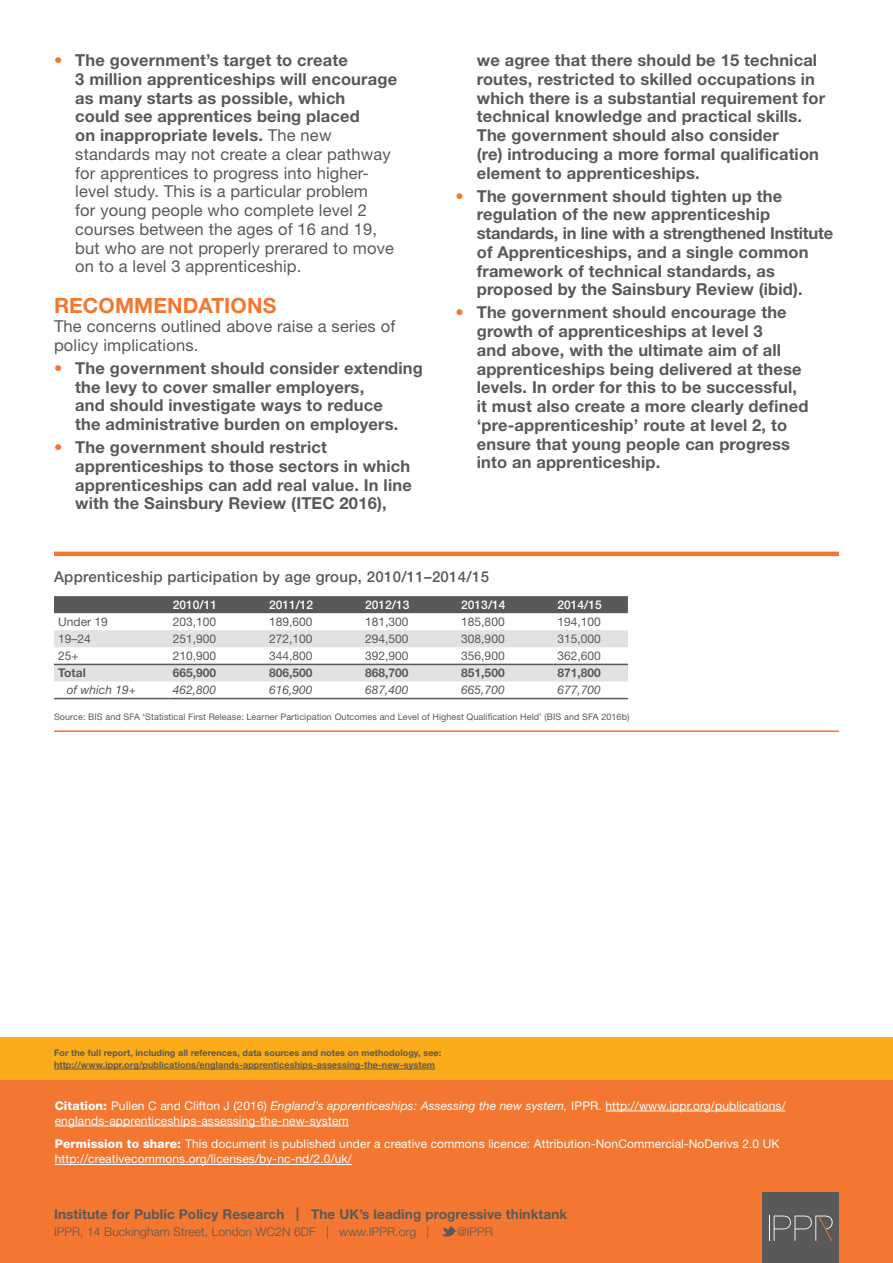
<style>
.page{position:relative;width:893px;height:1263px;background:#fff}
.page>*{position:absolute;margin:0;border:0;box-sizing:border-box;transform-origin:0 0}
.Subhead_1{font:700 21px "Helvetica Neue LT Std";letter-spacing:.005em;color:#f37730}
.t1{font:700 16.5px/18.8px "Helvetica Neue LT Std";letter-spacing:.01em;color:#5a5958}
.Body_para_into_list{font:16.5px/18.8px "Helvetica Neue LT Std";letter-spacing:.01em;color:#5a5958}
.Figure_header_rule_a{font:500 15px "Helvetica Neue LT Std";letter-spacing:.02em;color:#5a5958}
.Sum_address_bold{font:700 13.5px "Helvetica Neue LT Std";letter-spacing:.01em;color:#5a5958}
.Sum_cite_perm_white{font:12px/15px "Helvetica Neue LT Std";letter-spacing:.01em;color:#fff}
.Table_text_left_alig{font:12px "Helvetica Neue LT Std";color:#5a5958}
.Sum_address_roman{font:300 12px "Helvetica Neue LT Std";letter-spacing:.01em;color:#5a5958}
.Table_text_left_alig-2{font:italic 12px "Helvetica Neue LT Std";color:#5a5958}
.Table_text_left_alig-3{font:700 12px "Helvetica Neue LT Std";color:#5a5958}
.Table_medium_white_c{font:500 12px "Helvetica Neue LT Std";color:#fff}
.Sum_pub_link{font:700 9px/12px "Helvetica Neue LT Std";letter-spacing:.01em;color:#5a5958}
.Figure_source_note_r{font:9px "Helvetica Neue LT Std";letter-spacing:.01em;color:#5a5958}
.s1{color:#f37730}
.s2{font-weight:700}
.s3{font-weight:400;color:#f37730}
.s4{font-weight:800}
.s5{font-style:italic}
</style>
<div class="page">
<div style="left:0;top:1037px;width:893px;height:196px;background:#faab1a"></div>
<div style="left:0;top:1080px;width:893px;height:183px;background:#f37730"></div>
<svg style="left:441px;top:1226px;width:16px;height:11px"></svg>
<div style="left:762px;top:1193px;width:77px;height:70px;background:#5a5958"></div>
<svg style="left:769px;top:1215px;width:64px;height:26px"></svg>
<hr style="left:605px;top:1111px;width:181px;height:1px;background:#fff">
<hr style="left:55px;top:1126px;width:294px;height:1px;background:#fff">
<hr style="left:55px;top:1164px;width:297px;height:1px;background:#fff">
<hr style="left:54px;top:1069px;width:381px;height:1px;background:#5a5958">
<hr style="left:54px;top:552px;width:785px;height:4px;background:#f37730">
<hr style="left:54px;top:730px;width:785px;height:2px;background:#f37730">
<div style="left:54px;top:596px;width:574px;height:17px;background:#5a5958"></div>
<svg style="left:54px;top:630px;width:574px;height:51px"></svg>
<hr style="left:54px;top:664px;width:115px;height:1px;background:#5a5958">
<hr style="left:169px;top:664px;width:96px;height:1px;background:#5a5958">
<hr style="left:265px;top:664px;width:96px;height:1px;background:#5a5958">
<hr style="left:361px;top:664px;width:96px;height:1px;background:#5a5958">
<hr style="left:457px;top:664px;width:96px;height:1px;background:#5a5958">
<hr style="left:553px;top:664px;width:75px;height:1px;background:#5a5958">
<hr style="left:54px;top:698px;width:115px;height:1px;background:#5a5958">
<hr style="left:169px;top:698px;width:96px;height:1px;background:#5a5958">
<hr style="left:265px;top:698px;width:96px;height:1px;background:#5a5958">
<hr style="left:361px;top:698px;width:96px;height:1px;background:#5a5958">
<hr style="left:457px;top:698px;width:96px;height:1px;background:#5a5958">
<hr style="left:553px;top:698px;width:75px;height:1px;background:#5a5958">
<p class="Body_para_into_list" style="left:75px;top:51px;width:323px;text-indent:-21px"><span class="s1">•</span> <span class="s2">The government’s target to create<br>3 million apprenticeships will encourage as many starts as possible, which<br>could see apprentices being placed<br>on inappropriate levels.</span> The new standards may not create a clear pathway for apprentices to progress into higher&shy;level study. This is a particular problem<br>for young people who complete level 2 courses between the ages of 16 and 19, but who are not properly prerared to move on to a level 3 apprenticeship.</p>
<p class="Subhead_1" style="left:54px;top:293px;width:224px">RECOMMENDATIONS</p>
<p class="Body_para_into_list" style="left:54px;top:317px;width:343px">The concerns outlined above raise a series of policy implications.</p>
<p class="t1" style="left:75px;top:358px;width:349px;text-indent:-21px"><span class="s3">•</span> The government should consider extending the levy to cover smaller employers,<br>and should investigate ways to reduce<br>the administrative burden on employers.</p>
<p class="t1" style="left:75px;top:437px;width:338px;text-indent:-21px"><span class="s3">•</span> The government should restrict apprenticeships to those sectors in which apprenticeships can add real value. In line with the Sainsbury Review (ITEC 2016),</p>
<p class="t1" style="left:477px;top:50px;width:350px">we agree that there should be 15 technical routes, restricted to skilled occupations in which there is a substantial requirement for technical knowledge and practical skills.<br>The government should also consider<br>(re) introducing a more formal qualification element to apprenticeships.</p>
<p class="t1" style="left:477px;top:186px;width:358px;text-indent:-21px"><span class="s3">•</span> The government should tighten up the regulation of the new apprenticeship standards, in line with a strengthened Institute of Apprenticeships, and a single common framework of technical standards, as proposed by the Sainsbury Review (ibid).</p>
<p class="t1" style="left:477px;top:303px;width:333px;text-indent:-21px"><span class="s3">•</span> The government should encourage the growth of apprenticeships at level 3<br>and above, with the ultimate aim of all apprenticeships being delivered at these levels. In order for this to be successful, it must also create a more clearly defined ‘pre-apprenticeship’ route at level 2, to ensure that young people can progress into an apprenticeship.</p>
<p class="Figure_header_rule_a" style="left:54px;top:567px;width:437px">Apprenticeship participation by age group, 2010/11–2014/15</p>
<p class="Table_medium_white_c" style="left:173px;top:597px;width:46px">2010/11</p>
<p class="Table_medium_white_c" style="left:269px;top:597px;width:46px">2011/12</p>
<p class="Table_medium_white_c" style="left:365px;top:597px;width:46px">2012/13</p>
<p class="Table_medium_white_c" style="left:461px;top:597px;width:46px">2013/14</p>
<p class="Table_medium_white_c" style="left:557px;top:597px;width:46px">2014/15</p>
<p class="Table_text_left_alig" style="left:58px;top:615px;width:51px">Under 19</p>
<p class="Table_text_left_alig" style="left:173px;top:615px;width:45px">203,100</p>
<p class="Table_text_left_alig" style="left:269px;top:615px;width:45px">189,600</p>
<p class="Table_text_left_alig" style="left:365px;top:615px;width:45px">181,300</p>
<p class="Table_text_left_alig" style="left:461px;top:615px;width:45px">185,800</p>
<p class="Table_text_left_alig" style="left:557px;top:615px;width:45px">194,100</p>
<p class="Table_text_left_alig" style="left:58px;top:632px;width:34px">19–24</p>
<p class="Table_text_left_alig" style="left:173px;top:632px;width:45px">251,900</p>
<p class="Table_text_left_alig" style="left:269px;top:632px;width:45px">272,100</p>
<p class="Table_text_left_alig" style="left:365px;top:632px;width:45px">294,500</p>
<p class="Table_text_left_alig" style="left:461px;top:632px;width:45px">308,900</p>
<p class="Table_text_left_alig" style="left:557px;top:632px;width:45px">315,000</p>
<p class="Table_text_left_alig" style="left:58px;top:649px;width:22px">25+</p>
<p class="Table_text_left_alig" style="left:173px;top:649px;width:45px">210,900</p>
<p class="Table_text_left_alig" style="left:269px;top:649px;width:45px">344,800</p>
<p class="Table_text_left_alig" style="left:365px;top:649px;width:45px">392,900</p>
<p class="Table_text_left_alig" style="left:461px;top:649px;width:45px">356,900</p>
<p class="Table_text_left_alig" style="left:557px;top:649px;width:45px">362,600</p>
<p class="Table_text_left_alig-3" style="left:58px;top:665px;width:29px">Total</p>
<p class="Table_text_left_alig-3" style="left:173px;top:665px;width:45px">665,900</p>
<p class="Table_text_left_alig-3" style="left:269px;top:665px;width:45px">806,500</p>
<p class="Table_text_left_alig-3" style="left:365px;top:665px;width:45px">868,700</p>
<p class="Table_text_left_alig-3" style="left:461px;top:665px;width:45px">851,500</p>
<p class="Table_text_left_alig-3" style="left:557px;top:665px;width:45px">871,800</p>
<p class="Table_text_left_alig-2" style="left:67px;top:683px;width:71px">of which 19+</p>
<p class="Table_text_left_alig-2" style="left:173px;top:683px;width:45px">462,800</p>
<p class="Table_text_left_alig-2" style="left:269px;top:683px;width:45px">616,900</p>
<p class="Table_text_left_alig-2" style="left:365px;top:683px;width:45px">687,400</p>
<p class="Table_text_left_alig-2" style="left:461px;top:683px;width:45px">665,700</p>
<p class="Table_text_left_alig-2" style="left:557px;top:683px;width:45px">677,700</p>
<p class="Figure_source_note_r" style="left:54px;top:711px;width:577px">Source: BIS and SFA ‘Statistical First Release: Learner Participation Outcomes and Level of Highest Qualification Held’ (BIS and SFA 2016b)</p>
<p class="Sum_pub_link" style="left:54px;top:1047px;width:389px">For the full report, including all references, data sources and notes on methodology, see: http://www.ippr.org/publications/englands-apprenticeships-assessing-the-new-system</p>
<p class="Sum_cite_perm_white" style="left:55px;top:1098px;width:732px"><span class="s4">Citation:</span> Pullen C and Clifton J (2016) <span class="s5">England’s apprenticeships: Assessing the new system,</span> IPPR. http://www.ippr.org/publications/ englands-apprenticeships-assessing-the-new-system</p>
<p class="Sum_cite_perm_white" style="left:55px;top:1136px;width:726px"><span class="s4">Permission to share:</span> This document is published under a creative commons licence: Attribution-NonCommercial-NoDerivs 2.0 UK http://creativecommons.org/licenses/by-nc-nd/2.0/uk/</p>
<p class="Sum_address_bold" style="left:54px;top:1206px;width:515px">Institute for Public Policy Research | The UK’s leading progressive thinktank</p>
<p class="Sum_address_roman" style="left:54px;top:1224px;width:377px">IPPR, 14 Buckingham Street, London WC2N 6DF | www.IPPR.org |</p>
<p class="Sum_address_roman" style="left:457px;top:1224px;width:37px">@IPPR</p>
</div>
